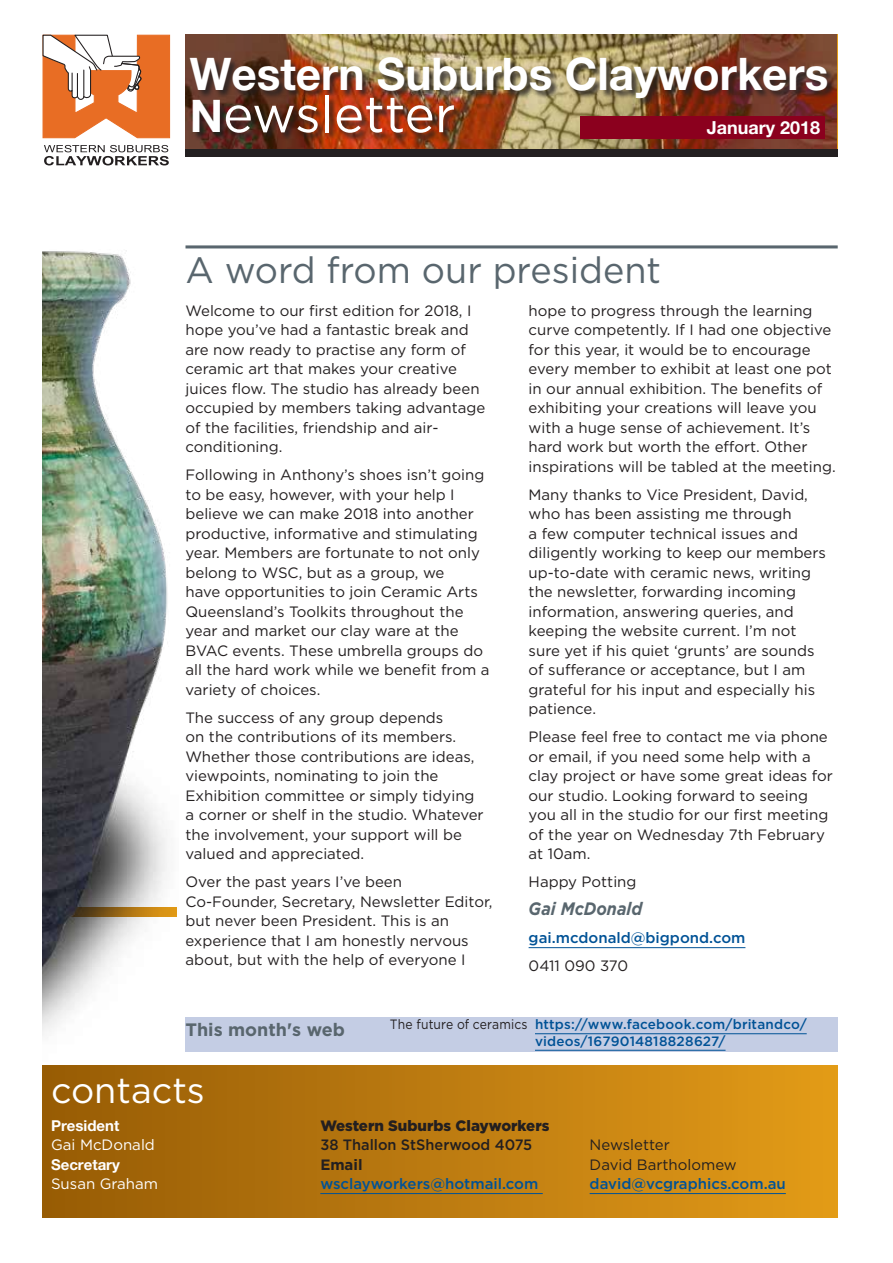
<style>
.page{position:relative;width:893px;height:1263px;background:#fff}
.page>*{position:absolute;margin:0;border:0;box-sizing:border-box;transform-origin:0 0}
.t1{font:51px "Gotham";color:#fff}
.t2{font:700 45px "Helvetica Neue";color:#fff}
.t3{font:36.6px "Gotham";color:#59666e}
.t4{font:36px "Gotham";color:#fff}
.t5{font:700 18px "Gotham";color:#59666e}
.t6{font:700 18px "Helvetica Neue";color:#fff}
.t7{font:italic 700 18px "Gotham";color:#59666e;scale:.9 1}
.t8{font:15px/19.5px "Gotham";color:#231f20}
.t9{font:500 15px "Gotham";color:#005296}
.t10{font:900 15px "Gotham";color:#231f20}
.t11{font:500 15px "Gotham";color:#231f20}
.t12{font:15px "Gotham";color:#fff}
.t13{font:700 15px "Helvetica Neue";color:#fff}
.t14{font:700 15px "Gotham";color:#231f20}
.t15{font:500 13.5px/16.5px "Gotham";letter-spacing:.015em;color:#005296}
.s1{font-family:"Helvetica Neue";font-weight:700;font-size:45px}
.s2{font-weight:400;color:#231f20}
</style>
<div class="page">
<div style="left:185px;top:1017px;width:653px;height:34px;background:#c4cde4"></div>
<img style="left:185px;top:35px;width:652px;height:115px">
<svg style="left:44px;top:145px;width:125px;height:20px"></svg>
<svg style="left:43px;top:35px;width:127px;height:104px"></svg>
<div style="left:190px;top:58px;width:646px;height:84px;background:#231f20;opacity:.8"></div>
<div style="left:185px;top:150px;width:653px;height:7px;background:#231f20"></div>
<div style="left:580px;top:116px;width:244px;height:23px;background:#8b001e"></div>
<hr style="left:535px;top:1033px;width:272px;height:1px;background:#005296">
<hr style="left:535px;top:1050px;width:190px;height:1px;background:#005296">
<hr style="left:185px;top:245px;width:653px;height:3px;background:#59666e">
<hr style="left:529px;top:947px;width:216px;height:1px;background:#005296">
<img style="left:43px;top:250px;width:134px;height:785px">
<div style="left:43px;top:1065px;width:795px;height:152px;background:linear-gradient(to right,#975c06,#e39b19)"></div>
<hr style="left:320px;top:1193px;width:223px;height:1px;background:#005296">
<hr style="left:590px;top:1193px;width:196px;height:1px;background:#005296">
<h2 class="t2" style="left:190px;top:46px;width:640px">Western Suburbs Clayworkers</h2>
<h1 class="t1" style="left:190px;top:81px;width:267px"><span class="s1">N</span>ewsletter</h1>
<p class="t6" style="left:707px;top:117px;width:115px">January 2018</p>
<h3 class="t3" style="left:185px;top:247px;width:477px">A word from our president</h3>
<p class="t8" style="left:185px;top:300px;width:301px">Welcome to our first edition for 2018, I hope you’ve had a fantastic break and are now ready to practise any form of ceramic art that makes your creative juices flow. The studio has already been occupied by members taking advantage of the facilities, friendship and air&shy;conditioning.</p>
<p class="t8" style="left:185px;top:465px;width:305px">Following in Anthony’s shoes isn’t going to be easy, however, with your help I believe we can make 2018 into another productive, informative and stimulating year. Members are fortunate to not only belong to WSC, but as a group, we<br>have opportunities to join Ceramic Arts Queensland’s Toolkits throughout the year and market our clay ware at the BVAC events. These umbrella groups do all the hard work while we benefit from a variety of choices.</p>
<p class="t8" style="left:185px;top:707px;width:300px">The success of any group depends<br>on the contributions of its members.<br>Whether those contributions are ideas, viewpoints, nominating to join the Exhibition committee or simply tidying a corner or shelf in the studio. Whatever the involvement, your support will be valued and appreciated.</p>
<p class="t8" style="left:185px;top:872px;width:308px">Over the past years I’ve been Co‑Founder, Secretary, Newsletter Editor, but never been President. This is an experience that I am honestly nervous about, but with the help of everyone I</p>
<p class="t8" style="left:529px;top:300px;width:309px">hope to progress through the learning curve competently. If I had one objective for this year, it would be to encourage every member to exhibit at least one pot in our annual exhibition. The benefits of exhibiting your creations will leave you with a huge sense of achievement. It’s hard work but worth the effort. Other inspirations will be tabled at the meeting.</p>
<p class="t8" style="left:529px;top:484px;width:299px">Many thanks to Vice President, David, who has been assisting me through<br>a few computer technical issues and diligently working to keep our members up-to-date with ceramic news, writing the newsletter, forwarding incoming information, answering queries, and keeping the website current. I’m not sure yet if his quiet ‘grunts’ are sounds of sufferance or acceptance, but I am grateful for his input and especially his patience.</p>
<p class="t8" style="left:529px;top:727px;width:306px">Please feel free to contact me via phone or email, if you need some help with a clay project or have some great ideas for our studio. Looking forward to seeing you all in the studio for our first meeting of the year on Wednesday 7th February at 10am.</p>
<p class="t8" style="left:529px;top:872px;width:109px">Happy Potting</p>
<p class="t7" style="left:529px;top:897px;width:128px">Gai McDonald</p>
<p class="t9" style="left:529px;top:928px;width:218px">gai.mcdonald@bigpond.com</p>
<p class="t8" style="left:529px;top:956px;width:101px">0411 090 370</p>
<p class="t5" style="left:185px;top:1017px;width:161px">This month's web</p>
<p class="t15" style="left:535px;top:1016px;width:273px;text-indent:-145px"><span class="s2">The future of ceramics</span> https://www.facebook.com/britandco/ videos/1679014818828627/</p>
<h3 class="t4" style="left:51px;top:1067px;width:155px">contacts</h3>
<p class="t13" style="left:51px;top:1116px;width:70px">President</p>
<p class="t12" style="left:51px;top:1135px;width:105px">Gai McDonald</p>
<p class="t13" style="left:51px;top:1155px;width:70px">Secretary</p>
<p class="t12" style="left:51px;top:1174px;width:109px">Susan Graham</p>
<p class="t10" style="left:320px;top:1115px;width:231px">Western Suburbs Clayworkers</p>
<p class="t11" style="left:320px;top:1135px;width:214px">38 Thallon StSherwood 4075</p>
<p class="t14" style="left:320px;top:1154px;width:44px">Email</p>
<p class="t9" style="left:320px;top:1174px;width:219px">wsclayworkers@hotmail.com</p>
<p class="t8" style="left:590px;top:1135px;width:149px">Newsletter<br>David Bartholomew</p>
<p class="t9" style="left:590px;top:1174px;width:198px">david@vcgraphics.com.au</p>
</div>
